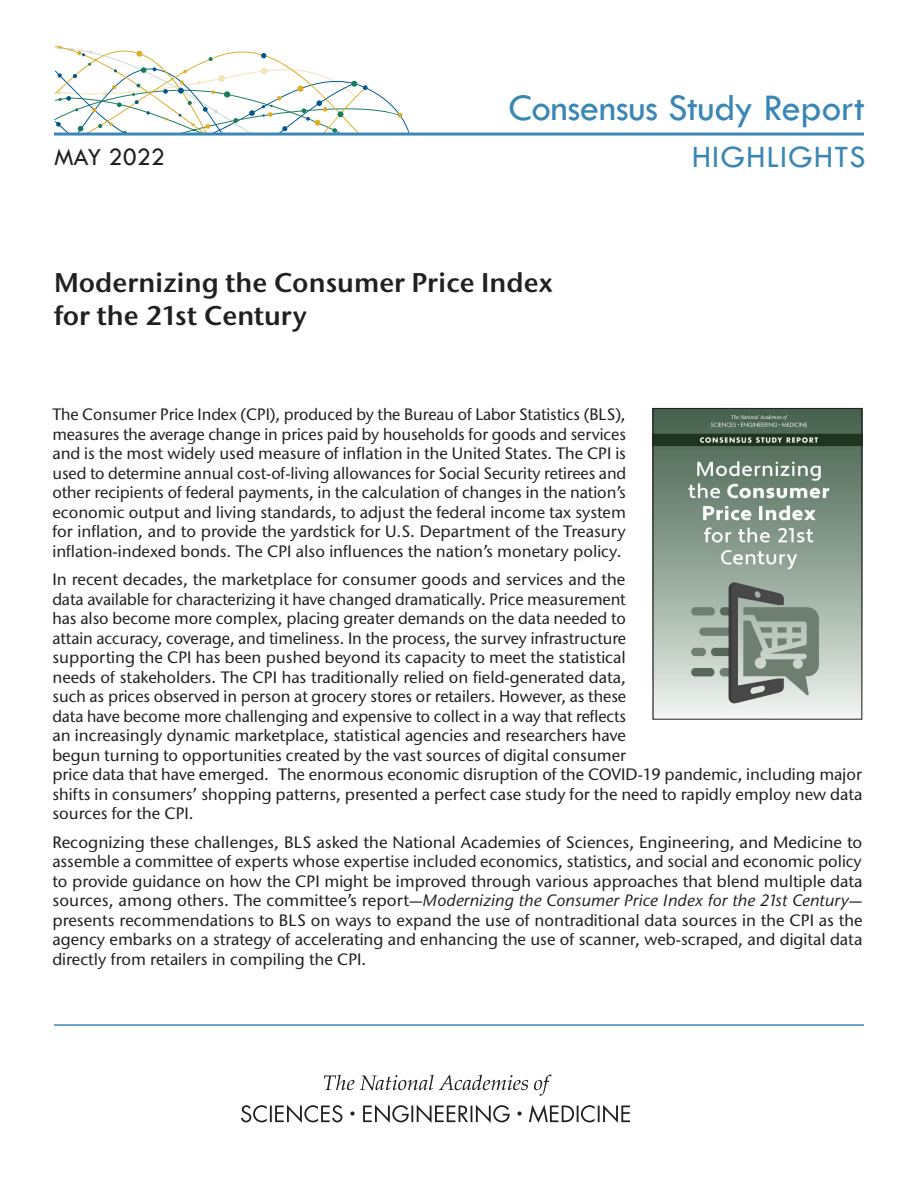
<style>
.page{position:relative;width:918px;height:1188px;background:#fff}
.page>*{position:absolute;margin:0;border:0;box-sizing:border-box;transform-origin:0 0}
.t1{font:39px "Tw Cen";letter-spacing:-.01em;color:#3a86b4}
.t2{font:32.25px "Tw Cen";letter-spacing:.03em;color:#3a86b4}
.Report_Title{font:600 27px/33px "Stone Sans ITC Pro";color:#231f20}
.t3{font:25.5px "Tw Cen";color:#231f20}
.Body_Text{font:500 16.5px/19.5px "Stone Sans ITC Std";color:#231f20;text-align:justify}
.s1{font-style:italic}
</style>
<div class="page">
<hr style="left:54px;top:1024px;width:810px;height:2px;background:#3a86b4">
<svg style="left:54px;top:46px;width:357px;height:87px"></svg>
<hr style="left:54px;top:133px;width:810px;height:3px;background:#3a86b4">
<svg style="left:324px;top:1075px;width:228px;height:21px"></svg>
<svg style="left:241px;top:1105px;width:389px;height:18px"></svg>
<img style="left:655px;top:410px;width:205px;height:307px">
<div style="left:653px;top:408px;width:209px;height:312px;border:1px solid #231f20"></div>
<p class="t3" style="left:54px;top:142px;width:112px">MAY 2022</p>
<p class="t1" style="left:508px;top:84px;width:358px">Consensus Study Report</p>
<p class="t2" style="left:692px;top:137px;width:175px">HIGHLIGHTS</p>
<p class="Report_Title" style="left:54px;top:266px;width:500px">Modernizing the Consumer Price Index for the 21st Century</p>
<p class="Body_Text" style="left:52px;top:405px;width:575px">The Consumer Price Index (CPI), produced by the Bureau of Labor Statistics (BLS), measures the average change in prices paid by households for goods and services and is the most widely used measure of inflation in the United States. The CPI is used to determine annual cost-of-living allowances for Social Security retirees and other recipients of federal payments, in the calculation of changes in the nation’s economic output and living standards, to adjust the federal income tax system for inflation, and to provide the yardstick for U.S. Department of the Treasury inflation-indexed bonds. The CPI also influences the nation’s monetary policy.</p>
<p class="Body_Text" style="left:52px;top:570px;width:812px;text-align:left">In recent decades, the marketplace for consumer goods and services and the<br>data available for characterizing it have changed dramatically. Price measurement<br>has also become more complex, placing greater demands on the data needed to<br>attain accuracy, coverage, and timeliness. In the process, the survey infrastructure<br>supporting the CPI has been pushed beyond its capacity to meet the statistical<br>needs of stakeholders. The CPI has traditionally relied on field-generated data,<br>such as prices observed in person at grocery stores or retailers. However, as these<br>data have become more challenging and expensive to collect in a way that reflects<br>an increasingly dynamic marketplace, statistical agencies and researchers have<br>begun turning to opportunities created by the vast sources of digital consumer<br>price data that have emerged. The enormous economic disruption of the COVID-19 pandemic, including major shifts in consumers’ shopping patterns, presented a perfect case study for the need to rapidly employ new data sources for the CPI.</p>
<p class="Body_Text" style="left:52px;top:832px;width:812px">Recognizing these challenges, BLS asked the National Academies of Sciences, Engineering, and Medicine to assemble a committee of experts whose expertise included economics, statistics, and social and economic policy to provide guidance on how the CPI might be improved through various approaches that blend multiple data sources, among others. The committee’s report—<span class="s1">Modernizing the Consumer Price Index for the 21st Century</span>— presents recommendations to BLS on ways to expand the use of nontraditional data sources in the CPI as the agency embarks on a strategy of accelerating and enhancing the use of scanner, web-scraped, and digital data directly from retailers in compiling the CPI.</p>
</div>
